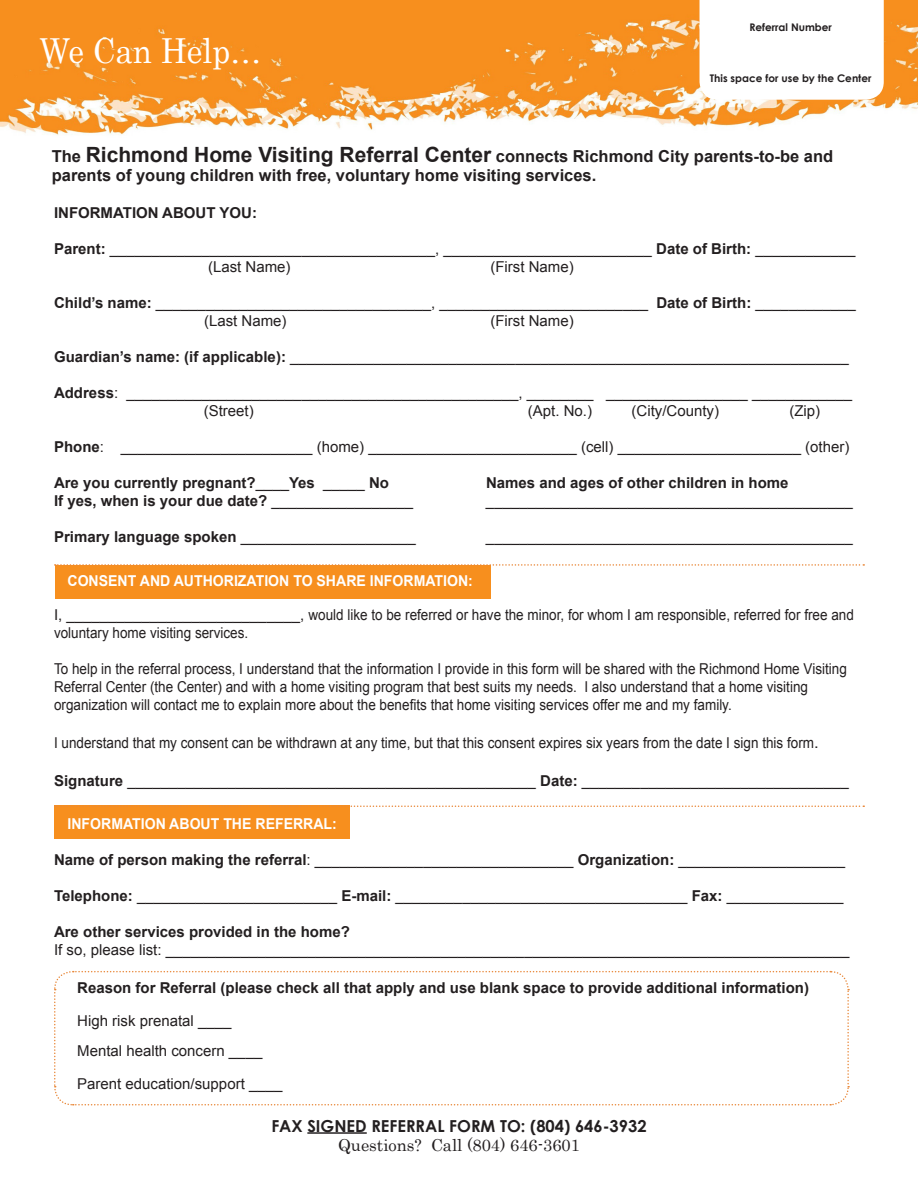
<style>
.page{position:relative;width:918px;height:1188px;background:#fff}
.page>*{position:absolute;margin:0;border:0;box-sizing:border-box;transform-origin:0 0}
.t1{font:34.35px "Century";color:#fff;scale:.91 1}
.t2{font:700 16.5px/19.8px "Arial";color:#231f20}
.t3{font:700 16.5px "Century Gothic";color:#231f20}
.t4{font:16.5px "Century";color:#231f20}
.t5{font:15px/18px "Arial";color:#231f20}
.t6{font:15px/18px "Arial";color:#231f20;scale:.9 1}
.t7{font:700 15px "Arial";color:#231f20}
.t8{font:700 15px "Arial";color:#fff;scale:.94 1}
.t9{font:700 10.5px "Century Gothic";color:#231f20}
.s1{font-size:21px}
.s2{font-weight:700}
.s3{font-weight:400}
.s4{font-size:16.5px}
</style>
<div class="page">
<div style="left:55px;top:565px;width:436px;height:33px;background:#f78f1e"></div>
<div style="left:55px;top:806px;width:295px;height:33px;background:#f78f1e"></div>
<img style="left:0;top:0;width:918px;height:135px">
<svg style="left:700px;top:0;width:184px;height:100px"></svg>
<hr style="left:307px;top:1132px;width:60px;height:2px;background:#231f20">
<svg style="left:55px;top:564px;width:809px;height:2px"></svg>
<svg style="left:55px;top:806px;width:809px;height:1px"></svg>
<svg style="left:54px;top:970px;width:796px;height:136px"></svg>
<p class="t1" style="left:40px;top:21px;width:246px">We Can Help…</p>
<p class="t9" style="left:749px;top:21px;width:84px">Referral Number</p>
<p class="t9" style="left:710px;top:71px;width:163px">This space for use by the Center</p>
<p class="t2" style="left:52px;top:147px;width:783px">The <span class="s1">Richmond Home Visiting Referral Center</span> connects Richmond City parents-to-be and parents of young children with free, voluntary home visiting services.</p>
<p class="t7" style="left:54px;top:203px;width:205px">INFORMATION ABOUT YOU:</p>
<p class="t5" style="left:54px;top:240px;width:803px"><span class="s2">Parent:</span> _______________________________________, _________________________ <span class="s2">Date of Birth:</span> ____________</p>
<p class="t5" style="left:208px;top:258px;width:84px">(Last Name)</p>
<p class="t5" style="left:490px;top:258px;width:85px">(First Name)</p>
<p class="t5" style="left:54px;top:294px;width:803px"><span class="s2">Child’s name:</span> _________________________________, _________________________ <span class="s2">Date of Birth:</span> ____________</p>
<p class="t5" style="left:204px;top:312px;width:84px">(Last Name)</p>
<p class="t5" style="left:490px;top:312px;width:85px">(First Name)</p>
<p class="t5" style="left:54px;top:348px;width:796px"><span class="s2">Guardian’s name: (if applicable):</span> ___________________________________________________________________</p>
<p class="t5" style="left:54px;top:384px;width:800px"><span class="s2">Address</span>: _______________________________________________, ________ _________________ ____________</p>
<p class="t5" style="left:204px;top:402px;width:52px">(Street)</p>
<p class="t5" style="left:528px;top:402px;width:66px">(Apt. No.)</p>
<p class="t5" style="left:632px;top:402px;width:89px">(City/County)</p>
<p class="t5" style="left:789px;top:402px;width:32px">(Zip)</p>
<p class="t5" style="left:54px;top:438px;width:797px"><span class="s2">Phone</span>: _______________________ (home) _________________________ (cell) ______________________ (other)</p>
<p class="t7" style="left:54px;top:473px;width:337px">Are you currently pregnant?<span class="s3">____</span>Yes <span class="s3">_____</span> No</p>
<p class="t7" style="left:486px;top:473px;width:304px">Names and ages of other children in home</p>
<p class="t7" style="left:54px;top:491px;width:361px">If yes, when is your due date? <span class="s3">_________________</span></p>
<p class="t5" style="left:486px;top:492px;width:368px">____________________________________________</p>
<p class="t7" style="left:54px;top:527px;width:363px">Primary language spoken <span class="s3">_____________________</span></p>
<p class="t5" style="left:486px;top:528px;width:368px">____________________________________________</p>
<p class="t8" style="left:68px;top:571px;width:433px">CONSENT AND AUTHORIZATION TO SHARE INFORMATION:</p>
<p class="t5" style="left:54px;top:606px;width:801px">I, ____________________________, would like to be referred or have the minor, for whom I am responsible, referred for free and voluntary home visiting services.</p>
<p class="t6" style="left:54px;top:660px;width:882px">To help in the referral process, I understand that the information I provide in this form will be shared with the Richmond Home Visiting<br>Referral Center (the Center) and with a home visiting program that best suits my needs. I also understand that a home visiting organization will contact me to explain more about the benefits that home visiting services offer me and my family.</p>
<p class="t6" style="left:54px;top:734px;width:851px">I understand that my consent can be withdrawn at any time, but that this consent expires six years from the date I sign this form<span class="s4">.</span></p>
<p class="t5" style="left:54px;top:771px;width:796px"><span class="s2">Signature</span> _________________________________________________ <span class="s2">Date:</span> ________________________________</p>
<p class="t8" style="left:68px;top:814px;width:288px">INFORMATION ABOUT THE REFERRAL:</p>
<p class="t5" style="left:54px;top:851px;width:793px"><span class="s2">Name of person making the referral</span>: _______________________________ <span class="s2">Organization:</span> ____________________</p>
<p class="t5" style="left:54px;top:887px;width:791px"><span class="s2">Telephone:</span> ________________________ <span class="s2">E-mail:</span> ___________________________________ <span class="s2">Fax:</span> ______________</p>
<p class="t7" style="left:54px;top:922px;width:297px">Are other services provided in the home?</p>
<p class="t5" style="left:54px;top:941px;width:797px">If so, please list: __________________________________________________________________________________</p>
<p class="t7" style="left:77px;top:978px;width:733px">Reason for Referral (please check all that apply and use blank space to provide additional information)</p>
<p class="t5" style="left:77px;top:1006px;width:187px;line-height:30px">High risk prenatal ____<br>Mental health concern ____</p>
<p class="t5" style="left:77px;top:1075px;width:207px">Parent education/support ____</p>
<p class="t3" style="left:271px;top:1115px;width:377px">FAX SIGNED REFERRAL FORM TO: (804) 646-3932</p>
<p class="t4" style="left:338px;top:1131px;width:243px">Questions? Call (804) 646-3601</p>
</div>
